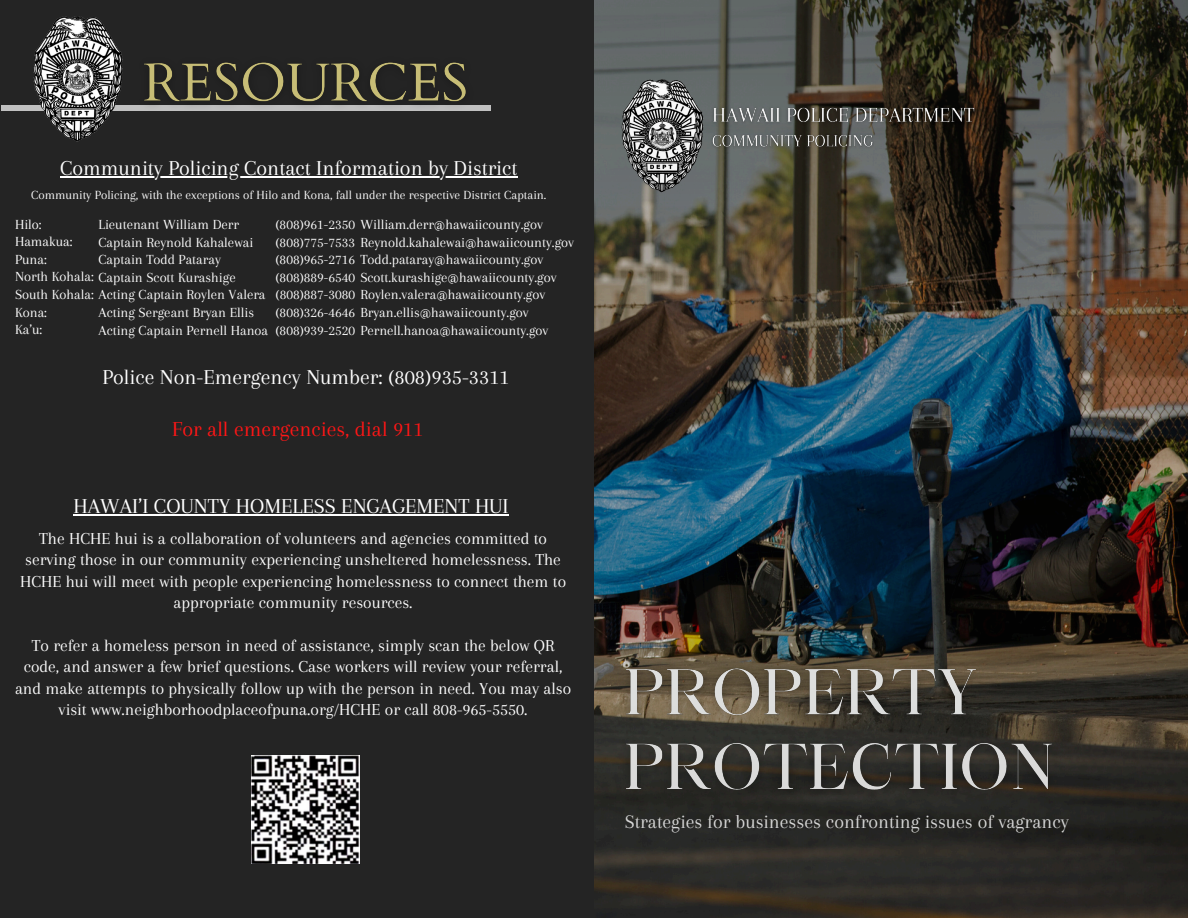
<style>
.page{position:relative;width:1188px;height:918px;background:#fff}
.page>*{position:absolute;margin:0;border:0;box-sizing:border-box;transform-origin:0 0}
.t1{font:22.05px "Arapey";color:#fff}
.t2{font:22.05px "Arapey";color:#ff1616}
.t3{font:19.95px "Arapey";color:#fff}
.t4{font:17.4px/21.3px "Arapey";color:#fff;text-align:center}
.t5{font:14.4px "Arapey";color:#fff}
.t6{font:12.9px "Arapey";color:#fff}
</style>
<div class="page">
<div style="left:1px;top:0;width:593px;height:917px;background:#242424"></div>
<div style="left:1px;top:105px;width:490px;height:6px;background:#c0c0c0"></div>
<img style="left:33px;top:16px;width:90px;height:126px">
<img style="left:252px;top:755px;width:108px;height:108px">
<img style="left:594px;top:0;width:594px;height:918px">
<img style="left:144px;top:62px;width:322px;height:44px">
<hr style="left:73px;top:514px;width:436px;height:1px;background:#fff">
<hr style="left:60px;top:176px;width:458px;height:1px;background:#fff">
<h4 class="t1" style="left:60px;top:156px;width:459px">Community Policing Contact Information by District</h4>
<p class="t6" style="left:31px;top:188px;width:517px">Community Policing, with the exceptions of Hilo and Kona, fall under the respective District Captain.</p>
<p class="t5" style="left:15px;top:216px;width:28px">Hilo:</p>
<p class="t5" style="left:15px;top:234px;width:59px">Hamakua:</p>
<p class="t5" style="left:15px;top:251px;width:33px">Puna:</p>
<p class="t5" style="left:15px;top:269px;width:222px">North Kohala: Captain Scott Kurashige</p>
<p class="t5" style="left:15px;top:287px;width:252px">South Kohala: Acting Captain Roylen Valera</p>
<p class="t5" style="left:15px;top:304px;width:34px">Kona:</p>
<p class="t5" style="left:15px;top:322px;width:29px">Ka’u:</p>
<p class="t5" style="left:99px;top:216px;width:142px">Lieutenant William Derr</p>
<p class="t5" style="left:99px;top:234px;width:156px">Captain Reynold Kahalewai</p>
<p class="t5" style="left:99px;top:252px;width:124px">Captain Todd Pataray</p>
<p class="t5" style="left:99px;top:305px;width:157px">Acting Sergeant Bryan Ellis</p>
<p class="t5" style="left:99px;top:322px;width:171px">Acting Captain Pernell Hanoa</p>
<p class="t5" style="left:276px;top:216px;width:269px">(808)961-2350 William.derr@hawaiicounty.gov</p>
<p class="t5" style="left:276px;top:234px;width:300px">(808)775-7533 Reynold.kahalewai@hawaiicounty.gov</p>
<p class="t5" style="left:276px;top:252px;width:269px">(808)965-2716 Todd.pataray@hawaiicounty.gov</p>
<p class="t5" style="left:276px;top:269px;width:283px">(808)889-6540 Scott.kurashige@hawaiicounty.gov</p>
<p class="t5" style="left:276px;top:287px;width:271px">(808)887-3080 Roylen.valera@hawaiicounty.gov</p>
<p class="t5" style="left:276px;top:305px;width:255px">(808)326-4646 Bryan.ellis@hawaiicounty.gov</p>
<h4 class="t5" style="left:276px;top:322px;width:274px">(808)939-2520 Pernell.hanoa@hawaiicounty.gov</h4>
<p class="t1" style="left:102px;top:365px;width:409px">Police Non-Emergency Number: (808)935-3311</p>
<p class="t2" style="left:172px;top:417px;width:253px">For all emergencies, dial 911</p>
<h4 class="t1" style="left:73px;top:494px;width:437px">HAWAI’I COUNTY HOMELESS ENGAGEMENT HUI</h4>
<p class="t4" style="left:20px;top:528px;width:547px">The HCHE hui is a collaboration of volunteers and agencies committed to serving those in our community experiencing unsheltered homelessness. The HCHE hui will meet with people experiencing homelessness to connect them to appropriate community resources.</p>
<p class="t4" style="left:15px;top:635px;width:558px">To refer a homeless person in need of assistance, simply scan the below QR code, and answer a few brief questions. Case workers will review your referral, and make attempts to physically follow up with the person in need. You may also visit www.neighborhoodplaceofpuna.org/HCHE or call 808-965-5550.</p>
<p class="t3" style="left:625px;top:811px;width:445px">Strategies for businesses confronting issues of vagrancy</p>
</div>
